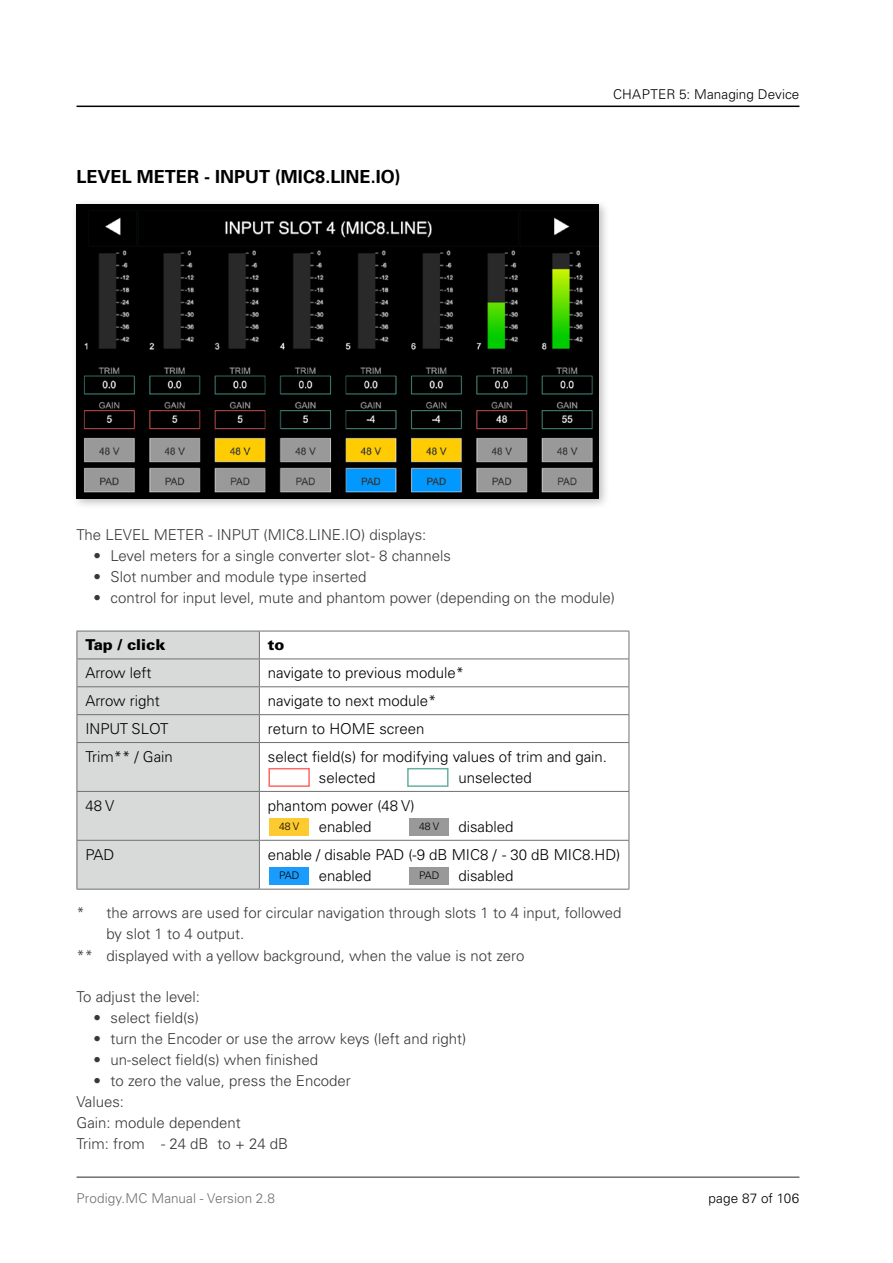
<style>
.page{position:relative;width:893px;height:1263px;background:#fff}
.page>*{position:absolute;margin:0;border:0;box-sizing:border-box;transform-origin:0 0}
.t1{font:700 18px "Univers LT Pro 65";letter-spacing:.005em;color:#000}
.t2{font:300 15px/21px "Univers LT Pro 45";color:#383937}
.t3{font:300 15px/21px "Univers LT Pro 45";color:#000}
.t4{font:900 15px "Univers LT Pro 75";color:#000}
.t5{font:300 13.5px "Univers LT Pro 45";letter-spacing:.01em;color:#000}
.t6{font:300 13.5px "Univers LT Pro 45";letter-spacing:.005em;color:#6f7070}
.t7{font:300 10.5px "Univers LT Pro 45";color:#000}
</style>
<div class="page">
<hr style="left:77px;top:1176px;width:722px;height:2px;background:#6f7070">
<hr style="left:77px;top:106px;width:722px;height:1px;background:#000">
<div style="left:78px;top:632px;width:181px;height:257px;background:#d8dada"></div>
<hr style="left:77px;top:631px;width:182px;height:1px;background:#6f7070">
<hr style="left:259px;top:631px;width:370px;height:1px;background:#6f7070">
<hr style="left:77px;top:658px;width:182px;height:1px;background:#6f7070">
<hr style="left:259px;top:658px;width:370px;height:1px;background:#6f7070">
<hr style="left:77px;top:686px;width:182px;height:1px;background:#6f7070">
<hr style="left:259px;top:686px;width:370px;height:1px;background:#6f7070">
<hr style="left:77px;top:714px;width:182px;height:1px;background:#6f7070">
<svg style="left:77px;top:631px;width:1px;height:111px"></svg>
<hr style="left:259px;top:714px;width:370px;height:1px;background:#6f7070">
<svg style="left:259px;top:631px;width:1px;height:111px"></svg>
<svg style="left:629px;top:631px;width:1px;height:111px"></svg>
<hr style="left:77px;top:742px;width:182px;height:1px;background:#6f7070">
<hr style="left:77px;top:743px;width:1px;height:48px;background:#6f7070">
<hr style="left:259px;top:742px;width:370px;height:1px;background:#6f7070">
<hr style="left:259px;top:743px;width:1px;height:48px;background:#6f7070">
<hr style="left:629px;top:743px;width:1px;height:48px;background:#6f7070">
<hr style="left:77px;top:791px;width:182px;height:1px;background:#6f7070">
<hr style="left:77px;top:792px;width:1px;height:48px;background:#6f7070">
<hr style="left:259px;top:791px;width:370px;height:1px;background:#6f7070">
<hr style="left:259px;top:792px;width:1px;height:48px;background:#6f7070">
<hr style="left:629px;top:792px;width:1px;height:48px;background:#6f7070">
<hr style="left:77px;top:840px;width:182px;height:1px;background:#6f7070">
<hr style="left:77px;top:841px;width:1px;height:48px;background:#6f7070">
<hr style="left:259px;top:840px;width:370px;height:1px;background:#6f7070">
<hr style="left:259px;top:841px;width:1px;height:48px;background:#6f7070">
<hr style="left:629px;top:841px;width:1px;height:48px;background:#6f7070">
<hr style="left:77px;top:889px;width:182px;height:1px;background:#6f7070">
<hr style="left:259px;top:889px;width:370px;height:1px;background:#6f7070">
<div style="left:71px;top:199px;width:539px;height:311px;background:#000;opacity:.26"></div>
<img style="left:77px;top:204px;width:521px;height:294px">
<div style="left:407px;top:768px;width:41px;height:19px;border:2px solid #67b0a0"></div>
<div style="left:268px;top:768px;width:42px;height:19px;border:2px solid #f66"></div>
<div style="left:269px;top:818px;width:40px;height:18px;background:#fdca2f"></div>
<div style="left:269px;top:867px;width:40px;height:17px;background:#199cfc"></div>
<div style="left:409px;top:818px;width:40px;height:18px;background:#999"></div>
<div style="left:409px;top:867px;width:40px;height:17px;background:#999"></div>
<p class="t1" style="left:77px;top:166px;width:325px">LEVEL METER - INPUT (MIC8.LINE.IO)</p>
<p class="t5" style="left:613px;top:86px;width:188px">CHAPTER 5: Managing Device</p>
<p class="t2" style="left:77px;top:524px;width:351px">The LEVEL METER - INPUT (MIC8.LINE.IO) displays:</p>
<p class="t2" style="left:94px;top:545px;width:359px">• Level meters for a single converter slot - 8 channels</p>
<p class="t2" style="left:94px;top:566px;width:274px">• Slot number and module type inserted</p>
<p class="t2" style="left:94px;top:587px;width:523px">• control for input level, mute and phantom power (depending on the module)</p>
<p class="t4" style="left:85px;top:636px;width:81px">Tap / click</p>
<p class="t4" style="left:268px;top:636px;width:18px">to</p>
<p class="t3" style="left:85px;top:662px;width:68px">Arrow left</p>
<p class="t3" style="left:268px;top:662px;width:198px">navigate to previous module*</p>
<p class="t3" style="left:85px;top:690px;width:76px">Arrow right</p>
<p class="t3" style="left:268px;top:690px;width:170px">navigate to next module*</p>
<p class="t3" style="left:85px;top:718px;width:84px">INPUT SLOT</p>
<p class="t3" style="left:268px;top:718px;width:158px">return to HOME screen</p>
<p class="t3" style="left:85px;top:746px;width:89px">Trim** / Gain</p>
<p class="t3" style="left:319px;top:746px;width:290px;text-indent:-51px">select field(s) for modifying values of trim and gain. selected</p>
<p class="t3" style="left:458px;top:767px;width:75px">unselected</p>
<p class="t3" style="left:85px;top:795px;width:30px">48 V</p>
<p class="t3" style="left:268px;top:795px;width:148px;text-align:center">phantom power (48 V) enabled</p>
<p class="t7" style="left:279px;top:820px;width:22px">48 V</p>
<p class="t7" style="left:419px;top:820px;width:22px">48 V</p>
<p class="t3" style="left:458px;top:816px;width:57px">disabled</p>
<p class="t3" style="left:85px;top:844px;width:30px">PAD</p>
<p class="t3" style="left:319px;top:844px;width:303px;text-indent:-51px">enable / disable PAD (-9 dB MIC8 / - 30 dB MIC8.HD) enabled</p>
<p class="t3" style="left:458px;top:865px;width:57px">disabled</p>
<p class="t2" style="left:77px;top:902px;width:546px">* the arrows are used for circular navigation through slots 1 to 4 input, followed</p>
<p class="t2" style="left:107px;top:923px;width:139px">by slot 1 to 4 output.</p>
<p class="t2" style="left:77px;top:945px;width:449px">** displayed with a yellow background, when the value is not zero</p>
<p class="t2" style="left:77px;top:986px;width:125px">To adjust the level:</p>
<p class="t2" style="left:94px;top:1007px;width:107px">• select field(s)</p>
<p class="t2" style="left:94px;top:1028px;width:374px">• turn the Encoder or use the arrow keys (left and right)</p>
<p class="t2" style="left:94px;top:1049px;width:226px">• un-select field(s) when fi nished</p>
<p class="t2" style="left:77px;top:1070px;width:276px;text-indent:17px">• to zero the value, press the Encoder<br>Values:<br>Gain: module dependent<br>Trim: from - 24 dB to + 24 dB</p>
<p class="t7" style="left:279px;top:869px;width:22px">PAD</p>
<p class="t7" style="left:419px;top:869px;width:22px">PAD</p>
<p class="t6" style="left:77px;top:1190px;width:200px">Prodigy.MC Manual - Version 2.8</p>
<p class="t5" style="left:709px;top:1190px;width:92px">page 87 of 106</p>
</div>
